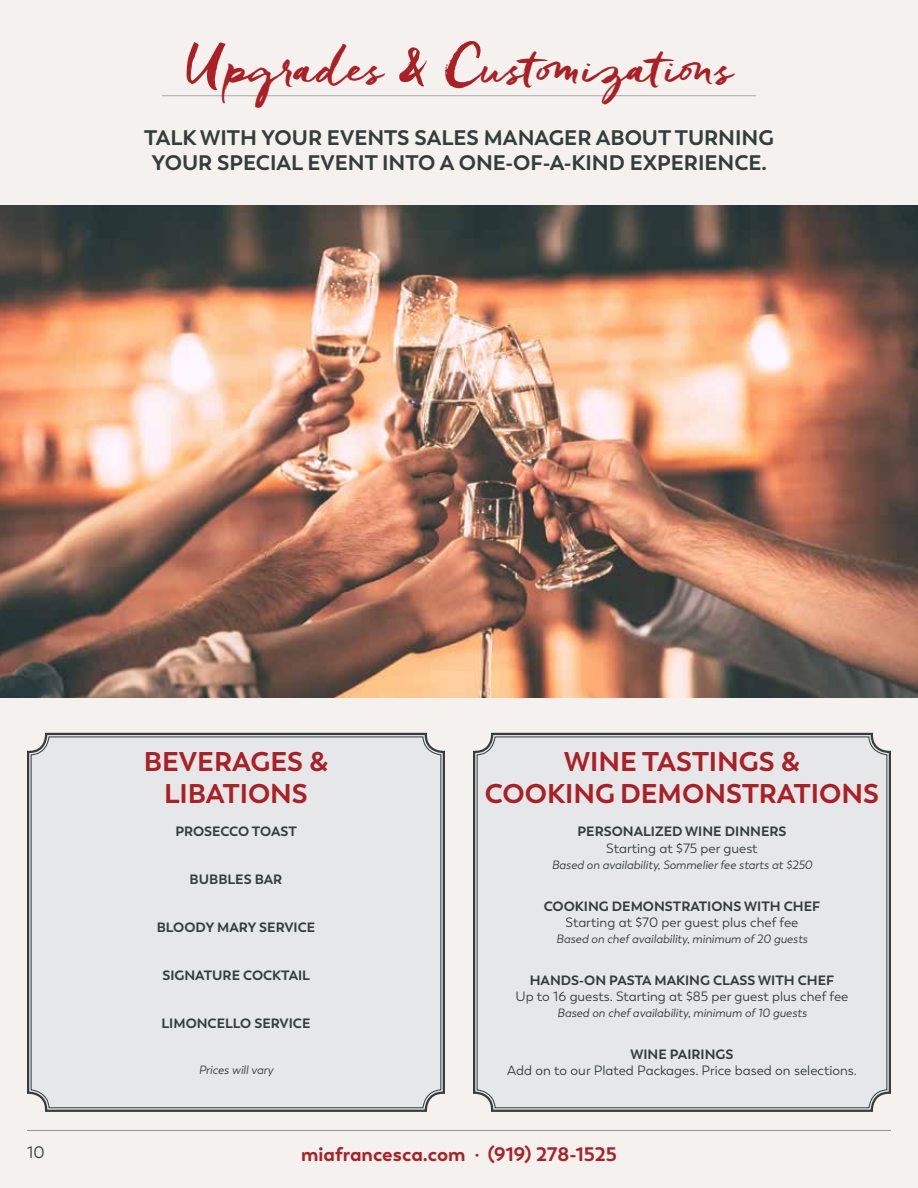
<style>
.page{position:relative;width:918px;height:1188px;background:#f4f1ef}
.page>*{position:absolute;margin:0;border:0;box-sizing:border-box;transform-origin:0 0}
.t1{font:48px "Freeland";color:#aa2024}
.t2{font:700 27px/32.4px "Boston";color:#aa2024;text-align:center}
.t3{font:700 21px/25.2px "Boston";color:#343c3c;text-align:center}
.t4{font:700 19.5px "Boston";color:#aa2024}
.t5{font:16.5px "Boston";color:#343c3c}
.t6{font:700 13.5px "Boston";color:#343c3c}
.t7{font:13.5px "Boston";color:#343c3c}
.t8{font:italic 12px "Boston";color:#343c3c}
.s1{font-size:58.5px}
.s2{font-family:"Aleo";font-weight:400}
</style>
<div class="page">
<hr style="left:27px;top:1130px;width:864px;height:1px;background:#8e949b">
<hr style="left:162px;top:95px;width:594px;height:1px;background:#a5a9af">
<div style="left:27px;top:732px;width:418px;height:380px;background:#e6e7e9"></div>
<div style="left:473px;top:732px;width:418px;height:380px;background:#e6e7e9"></div>
<img style="left:0;top:206px;width:918px;height:492px">
<h1 class="t1" style="left:184px;top:36px;width:551px"><span class="s1">U</span>pgrades <span class="s1">&amp; C</span>ustomizations</h1>
<h3 class="t3" style="left:144px;top:125px;width:631px">TALK WITH YOUR EVENTS SALES MANAGER ABOUT TURNING<br>YOUR SPECIAL EVENT INTO A ONE-OF-A-KIND EXPERIENCE.</h3>
<h2 class="t2" style="left:144px;top:746px;width:186px">BEVERAGES &amp;<br>LIBATIONS</h2>
<p class="t6" style="left:176px;top:823px;width:123px">PROSECCO TOAST</p>
<p class="t6" style="left:190px;top:871px;width:94px">BUBBLES BAR</p>
<p class="t6" style="left:157px;top:919px;width:160px">BLOODY MARY SERVICE</p>
<p class="t6" style="left:162px;top:967px;width:149px">SIGNATURE COCKTAIL</p>
<p class="t6" style="left:162px;top:1015px;width:150px">LIMONCELLO SERVICE</p>
<p class="t8" style="left:199px;top:1063px;width:76px">Prices will vary</p>
<h2 class="t2" style="left:485px;top:746px;width:396px">WINE TASTINGS &amp;<br>COOKING DEMONSTRATIONS</h2>
<p class="t6" style="left:578px;top:823px;width:210px">PERSONALIZED WINE DINNERS</p>
<p class="t7" style="left:606px;top:840px;width:153px">Starting at $75 per guest</p>
<p class="t8" style="left:552px;top:858px;width:262px">Based on availability, Sommelier fee starts at $250</p>
<p class="t6" style="left:544px;top:898px;width:278px">COOKING DEMONSTRATIONS WITH CHEF</p>
<p class="t7" style="left:566px;top:914px;width:234px">Starting at $70 per guest plus chef fee</p>
<p class="t8" style="left:556px;top:932px;width:253px">Based on chef availability, minimum of 20 guests</p>
<p class="t6" style="left:530px;top:972px;width:306px">HANDS-ON PASTA MAKING CLASS WITH CHEF</p>
<p class="t7" style="left:516px;top:988px;width:334px">Up to 16 guests. Starting at $85 per guest plus chef fee</p>
<p class="t8" style="left:557px;top:1006px;width:251px">Based on chef availability, minimum of 10 guests</p>
<p class="t6" style="left:630px;top:1046px;width:105px">WINE PAIRINGS</p>
<p class="t7" style="left:507px;top:1063px;width:351px">Add on to our Plated Packages. Price based on selections.</p>
<p class="t5" style="left:27px;top:1143px;width:19px">10</p>
<h3 class="t4" style="left:301px;top:1142px;width:317px">miafrancesca.com <span class="s2">·</span> (919) 278-1525</h3>
</div>
